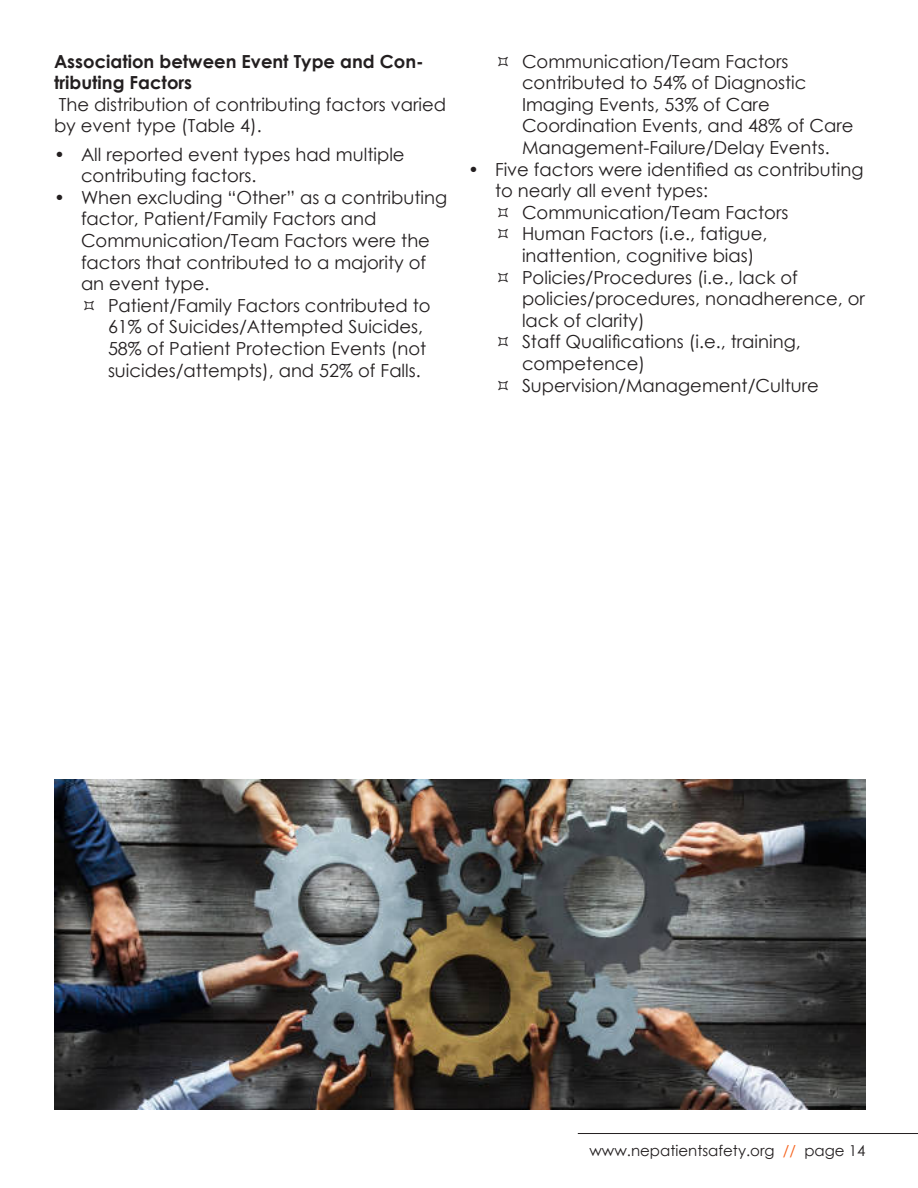
<style>
.page{position:relative;width:918px;height:1188px;background:#fff}
.page>*{position:absolute;margin:0;border:0;box-sizing:border-box;transform-origin:0 0}
.t1{font:18px/21.6px "Century Gothic";color:#231f20}
.t2{font:700 18px/21.6px "Century Gothic";color:#231f20}
.t3{font:15px "Century Gothic";color:#231f20}
.s1{color:#f6641f}
</style>
<div class="page">
<hr style="left:578px;top:1133px;width:340px;height:1px;background:#231f20">
<img style="left:54px;top:780px;width:812px;height:330px">
<p class="t2" style="left:54px;top:49px;width:371px">Association between Event Type and Con&shy;tributing Factors</p>
<p class="t1" style="left:54px;top:93px;width:394px">The distribution of contributing factors varied by event type (Table 4).</p>
<p class="t1" style="left:81px;top:143px;width:325px;text-indent:-27px">• All reported event types had multiple contributing factors.</p>
<p class="t1" style="left:81px;top:186px;width:368px;text-indent:-27px">• When excluding “Other” as a contributing factor, Patient/Family Factors and Communication/Team Factors were the factors that contributed to a majority of an event type.</p>
<p class="t1" style="left:108px;top:294px;width:324px">Patient/Family Factors contributed to 61% of Suicides/Attempted Suicides, 58% of Patient Protection Events (not suicides/attempts), and 52% of Falls.</p>
<p class="t1" style="left:522px;top:50px;width:333px">Communication/Team Factors contributed to 54% of Diagnostic<br>Imaging Events, 53% of Care<br>Coordination Events, and 48% of Care<br>Management-Failure/Delay Events.</p>
<p class="t1" style="left:495px;top:158px;width:370px;text-indent:-27px">• Five factors were identified as contributing to nearly all event types:</p>
<p class="t1" style="left:522px;top:201px;width:268px">Communication/Team Factors</p>
<p class="t1" style="left:522px;top:223px;width:247px">Human Factors (i.e., fatigue, inattention, cognitive bias)</p>
<p class="t1" style="left:522px;top:266px;width:344px">Policies/Procedures (i.e., lack of policies/procedures, nonadherence, or lack of clarity)</p>
<p class="t1" style="left:522px;top:331px;width:280px">Staff Qualifications (i.e., training, competence)</p>
<p class="t1" style="left:522px;top:374px;width:298px">Supervision/Management/Culture</p>
<p class="t3" style="left:589px;top:1140px;width:278px">www.nepatientsafety.org <span class="s1">//</span> page 14</p>
</div>
